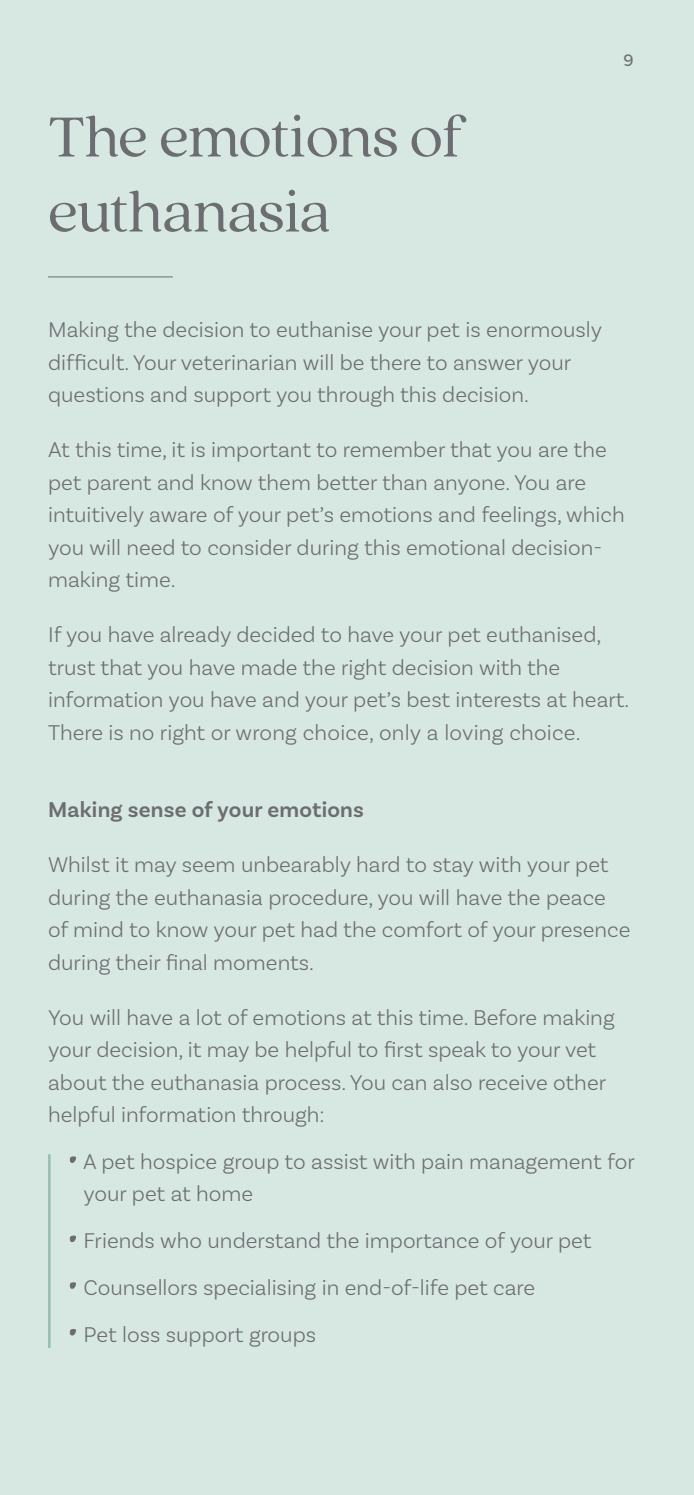
<style>
.page{position:relative;width:694px;height:1495px;background:#d7e7e2}
.page>*{position:absolute;margin:0;border:0;box-sizing:border-box;transform-origin:0 0}
.t1{font:62.5px/75px "Quincy CF";color:#6c6d70}
.t2{font:300 22.5px/32.5px "Basic Sans";color:#6c6d70}
.t3{font:600 22.5px "Basic Sans";letter-spacing:.01em;color:#6c6d70}
.t4{font:17.5px "Basic Sans";color:#6c6d70}
.s1{font-family:"Madelyn";font-weight:400;font-size:62.5px}
</style>
<div class="page">
<hr style="left:48px;top:1154px;width:3px;height:193px;background:#93beb3">
<hr style="left:48px;top:276px;width:125px;height:1px;background:#6c6d70">
<h1 class="t1" style="left:48px;top:104px;width:418px">The emotions of euthanasia</h1>
<p class="t4" style="left:623px;top:53px;width:12px">9</p>
<p class="t2" style="left:48px;top:315px;width:556px">Making the decision to euthanise your pet is enormously difficult. Your veterinarian will be there to answer your questions and support you through this decision.</p>
<p class="t2" style="left:48px;top:435px;width:578px">At this time, it is important to remember that you are the pet parent and know them better than anyone. You are intuitively aware of your pet’s emotions and feelings, which you will need to consider during this emotional decision&shy;making time.</p>
<p class="t2" style="left:48px;top:620px;width:583px">If you have already decided to have your pet euthanised, trust that you have made the right decision with the information you have and your pet’s best interests at heart.<br>There is no right or wrong choice, only a loving choice.</p>
<p class="t3" style="left:48px;top:801px;width:317px">Making sense of your emotions</p>
<p class="t2" style="left:48px;top:850px;width:584px">Whilst it may seem unbearably hard to stay with your pet during the euthanasia procedure, you will have the peace of mind to know your pet had the comfort of your presence during their final moments.</p>
<p class="t2" style="left:48px;top:1003px;width:568px">You will have a lot of emotions at this time. Before making your decision, it may be helpful to first speak to your vet about the euthanasia process. You can also receive other helpful information through:</p>
<p class="t2" style="left:84px;top:1147px;width:553px;text-indent:-21px"><span class="s1">•</span> A pet hospice group to assist with pain management for your pet at home</p>
<p class="t2" style="left:62px;top:1226px;width:531px"><span class="s1">•</span> Friends who understand the importance of your pet</p>
<p class="t2" style="left:62px;top:1273px;width:474px"><span class="s1">•</span> Counsellors specialising in end-of-life pet care</p>
<p class="t2" style="left:62px;top:1319px;width:255px"><span class="s1">•</span> Pet loss support groups</p>
</div>
